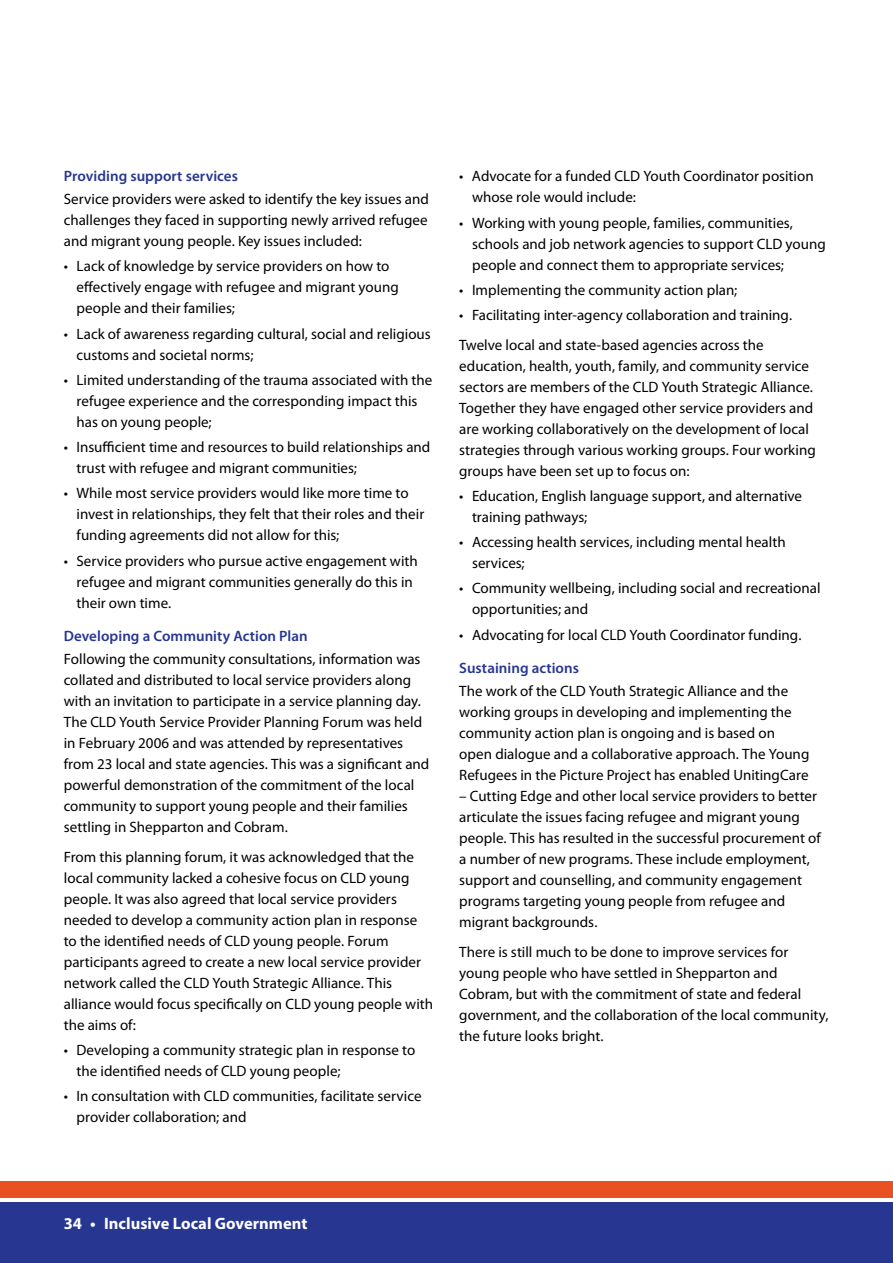
<style>
.page{position:relative;width:893px;height:1263px;background:#fff}
.page>*{position:absolute;margin:0;border:0;box-sizing:border-box;transform-origin:0 0}
.t1{font:700 16.5px "Myriad Pro";color:#fff}
.t2{font:15px/21px "Myriad Pro";color:#000}
.t3{font:600 15px "Myriad Pro";letter-spacing:.005em;color:#273691}
</style>
<div class="page">
<div style="left:0;top:1181px;width:893px;height:16px;background:#e95123"></div>
<div style="left:0;top:1202px;width:893px;height:61px;background:#273691"></div>
<p class="t3" style="left:64px;top:167px;width:176px">Providing support services</p>
<p class="t2" style="left:64px;top:188px;width:367px;text-align:justify">Service providers were asked to identify the key issues and challenges they faced in supporting newly arrived refugee and migrant young people. Key issues included:</p>
<p class="t2" style="left:77px;top:256px;width:324px;text-indent:-13px">• Lack of knowledge by service providers on how to effectively engage with refugee and migrant young people and their families;</p>
<p class="t2" style="left:77px;top:323px;width:356px;text-indent:-13px">• Lack of awareness regarding cultural, social and religious customs and societal norms;</p>
<p class="t2" style="left:77px;top:369px;width:357px;text-indent:-13px">• Limited understanding of the trauma associated with the refugee experience and the corresponding impact this has on young people;</p>
<p class="t2" style="left:77px;top:436px;width:355px;text-indent:-13px">• Insufficient time and resources to build relationships and trust with refugee and migrant communities;</p>
<p class="t2" style="left:77px;top:483px;width:349px;text-indent:-13px">• While most service providers would like more time to invest in relationships, they felt that their roles and their funding agreements did not allow for this;</p>
<p class="t2" style="left:77px;top:550px;width:343px;text-indent:-13px">• Service providers who pursue active engagement with refugee and migrant communities generally do this in their own time.</p>
<p class="t3" style="left:64px;top:627px;width:245px">Developing a Community Action Plan</p>
<p class="t2" style="left:64px;top:648px;width:367px">Following the community consultations, information was collated and distributed to local service providers along with an invitation to participate in a service planning day.<br>The CLD Youth Service Provider Planning Forum was held in February 2006 and was attended by representatives from 23 local and state agencies. This was a significant and powerful demonstration of the commitment of the local community to support young people and their families settling in Shepparton and Cobram.</p>
<p class="t2" style="left:64px;top:846px;width:371px">From this planning forum, it was acknowledged that the local community lacked a cohesive focus on CLD young people. It was also agreed that local service providers needed to develop a community action plan in response to the identified needs of CLD young people. Forum participants agreed to create a new local service provider network called the CLD Youth Strategic Alliance. This alliance would focus specifically on CLD young people with the aims of:</p>
<p class="t2" style="left:77px;top:1039px;width:340px;text-indent:-13px">• Developing a community strategic plan in response to the identified needs of CLD young people;</p>
<p class="t2" style="left:77px;top:1085px;width:346px;text-indent:-13px">• In consultation with CLD communities, facilitate service provider collaboration; and</p>
<p class="t2" style="left:472px;top:166px;width:343px;text-indent:-13px">• Advocate for a funded CLD Youth Coordinator position whose role would include:</p>
<p class="t2" style="left:472px;top:212px;width:355px;text-indent:-13px">• Working with young people, families, communities, schools and job network agencies to support CLD young people and connect them to appropriate services;</p>
<p class="t2" style="left:459px;top:279px;width:280px">• Implementing the community action plan;</p>
<p class="t2" style="left:459px;top:300px;width:334px;line-height:29.5px">• Facilitating inter-agency collaboration and training.<br>Twelve local and state-based agencies across the</p>
<p class="t2" style="left:459px;top:355px;width:358px">education, health, youth, family, and community service sectors are members of the CLD Youth Strategic Alliance.<br>Together they have engaged other service providers and are working collaboratively on the development of local strategies through various working groups. Four working groups have been set up to focus on:</p>
<p class="t2" style="left:472px;top:485px;width:332px;text-indent:-13px">• Education, English language support, and alternative training pathways;</p>
<p class="t2" style="left:472px;top:531px;width:315px;text-indent:-13px">• Accessing health services, including mental health services;</p>
<p class="t2" style="left:472px;top:578px;width:350px;text-indent:-13px">• Community wellbeing, including social and recreational opportunities; and</p>
<p class="t2" style="left:459px;top:624px;width:344px">• Advocating for local CLD Youth Coordinator funding.</p>
<p class="t3" style="left:459px;top:659px;width:121px">Sustaining actions</p>
<p class="t2" style="left:459px;top:680px;width:352px">The work of the CLD Youth Strategic Alliance and the working groups in developing and implementing the community action plan is ongoing and is based on open dialogue and a collaborative approach. The Young Refugees in the Picture Project has enabled UnitingCare</p>
<p class="t2" style="left:459px;top:785px;width:363px">– Cutting Edge and other local service providers to better articulate the issues facing refugee and migrant young people. This has resulted in the successful procurement of a number of new programs. These include employment, support and counselling, and community engagement programs targeting young people from refugee and migrant backgrounds.</p>
<p class="t2" style="left:459px;top:941px;width:371px">There is still much to be done to improve services for young people who have settled in Shepparton and Cobram, but with the commitment of state and federal government, and the collaboration of the local community, the future looks bright.</p>
<p class="t1" style="left:64px;top:1212px;width:245px">34 • Inclusive Local Government</p>
</div>
